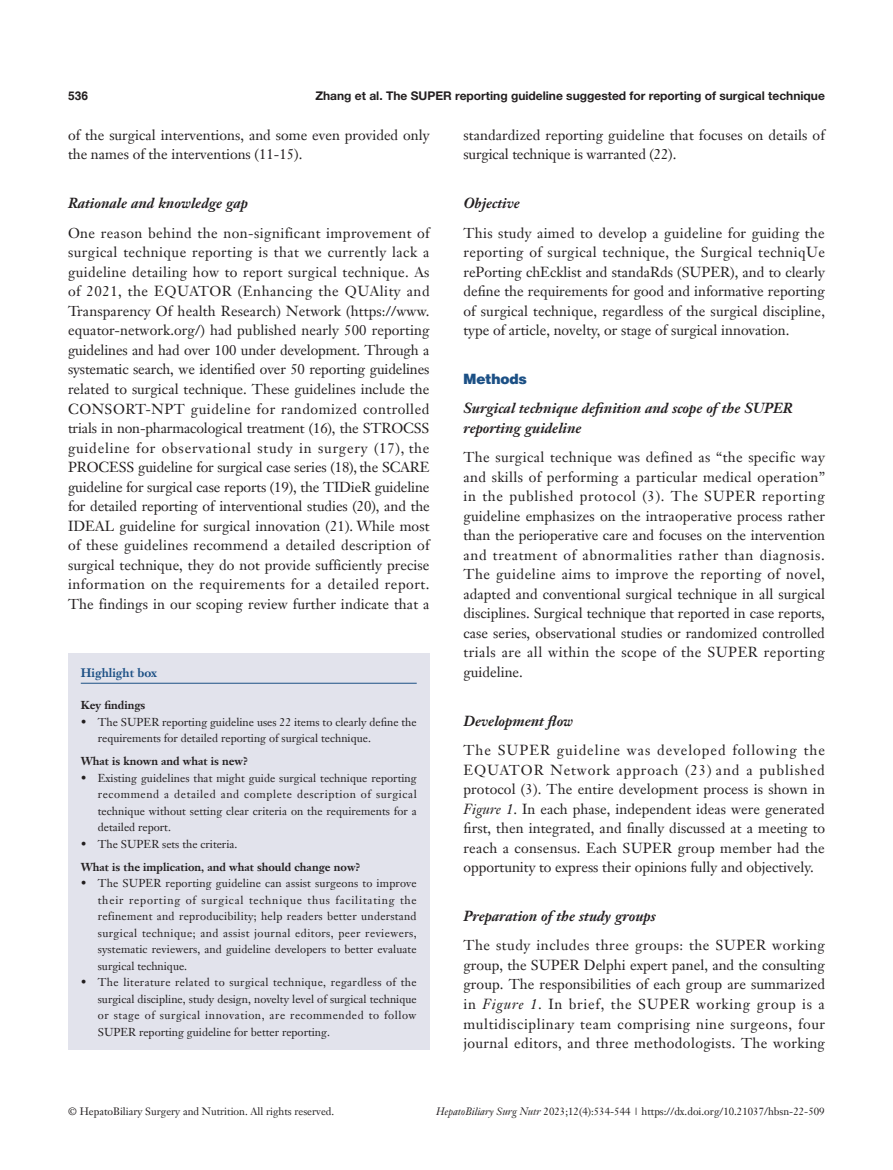
<style>
.page{position:relative;width:893px;height:1170px;background:#fff}
.page>*{position:absolute;margin:0;border:0;box-sizing:border-box;transform-origin:0 0}
.t1{font:14.25px/19.5px "Janson Text LT";color:#231f20;text-align:justify}
._2ji-6_5{font:italic 700 14.25px "Janson Text LT";color:#231f20}
._2ji-zhengti{font:italic 700 14.25px/19.5px "Janson Text LT";color:#231f20}
._1ji-6_5{font:900 14.25px "Helvetica";color:#1c5085}
.t2{font:700 12px "Helvetica Neue LT Pro";color:#231f20}
.Cite{font:700 12px "Janson Text LT";color:#1c5085}
.t3{font:700 12px "Helvetica";color:#231f20}
.box-zhengwen{font:11.25px/16.5px "Janson Text LT";letter-spacing:.005em;color:#231f20;text-align:justify}
.box-zhengwen-1_5mm{font:11.25px/16.5px "Janson Text LT";color:#231f20}
.box-biaoti{font:700 11.25px "Janson Text LT";color:#231f20}
.t4{font:10.5px "Janson Text LT";color:#231f20}
.s1{font-style:italic}
</style>
<div class="page">
<div style="left:68px;top:653px;width:361px;height:396px;background:#e2e3ec"></div>
<hr style="left:81px;top:682px;width:336px;height:1px;background:#1c5085">
<p class="t3" style="left:68px;top:88px;width:22px">536</p>
<p class="t2" style="left:315px;top:88px;width:511px">Zhang et al. The SUPER reporting guideline suggested for reporting of surgical technique</p>
<p class="t1" style="left:68px;top:125px;width:363px">of the surgical interventions, and some even provided only the names of the interventions (11-15).</p>
<p class="_2ji-6_5" style="left:68px;top:194px;width:182px">Rationale and knowledge gap</p>
<p class="t1" style="left:68px;top:223px;width:363px">One reason behind the non-significant improvement of surgical technique reporting is that we currently lack a guideline detailing how to report surgical technique. As of 2021, the EQUATOR (Enhancing the QUAlity and Transparency Of health Research) Network (https://www. equator-network.org/) had published nearly 500 reporting guidelines and had over 100 under development. Through a systematic search, we identified over 50 reporting guidelines related to surgical technique. These guidelines include the CONSORT-NPT guideline for randomized controlled trials in non-pharmacological treatment (16), the STROCSS guideline for observational study in surgery (17), the PROCESS guideline for surgical case series (18),the SCARE guideline for surgical case reports (19), the TIDieR guideline for detailed reporting of interventional studies (20), and the IDEAL guideline for surgical innovation (21). While most of these guidelines recommend a detailed description of surgical technique, they do not provide sufficiently precise information on the requirements for a detailed report.<br>The findings in our scoping review further indicate that a</p>
<p class="Cite" style="left:81px;top:665px;width:78px">Highlight box</p>
<p class="box-biaoti" style="left:81px;top:698px;width:66px">Key findings</p>
<p class="box-zhengwen-1_5mm" style="left:98px;top:713px;width:320px;text-indent:-17px">• The SUPER reporting guideline uses 22 items to clearly define the requirements for detailed reporting of surgical technique.</p>
<p class="box-biaoti" style="left:81px;top:754px;width:169px">What is known and what is new?</p>
<p class="box-zhengwen" style="left:98px;top:769px;width:321px;text-indent:-17px">• Existing guidelines that might guide surgical technique reporting recommend a detailed and complete description of surgical technique without setting clear criteria on the requirements for a detailed report.</p>
<p class="box-zhengwen-1_5mm" style="left:81px;top:835px;width:158px">• The SUPER sets the criteria.</p>
<p class="box-biaoti" style="left:81px;top:859px;width:281px">What is the implication, and what should change now?</p>
<p class="box-zhengwen" style="left:98px;top:874px;width:321px;text-indent:-17px">• The SUPER reporting guideline can assist surgeons to improve their reporting of surgical technique thus facilitating the refinement and reproducibility; help readers better understand surgical technique; and assist journal editors, peer reviewers, systematic reviewers, and guideline developers to better evaluate surgical technique.</p>
<p class="box-zhengwen-1_5mm" style="left:98px;top:973px;width:320px;text-align:justify;text-indent:-17px">• The literature related to surgical technique, regardless of the surgical discipline, study design, novelty level of surgical technique or stage of surgical innovation, are recommended to follow SUPER reporting guideline for better reporting.</p>
<p class="t1" style="left:463px;top:125px;width:363px">standardized reporting guideline that focuses on details of surgical technique is warranted (22).</p>
<p class="_2ji-6_5" style="left:463px;top:194px;width:58px">Objective</p>
<p class="t1" style="left:463px;top:223px;width:363px">This study aimed to develop a guideline for guiding the reporting of surgical technique, the Surgical techniqUe rePorting chEcklist and standaRds (SUPER), and to clearly define the requirements for good and informative reporting of surgical technique, regardless of the surgical discipline, type of article, novelty, or stage of surgical innovation.</p>
<p class="_1ji-6_5" style="left:463px;top:370px;width:65px">Methods</p>
<p class="_2ji-zhengti" style="left:463px;top:398px;width:330px">Surgical technique definition and scope of the SUPER reporting guideline</p>
<p class="t1" style="left:463px;top:447px;width:363px">The surgical technique was defined as “the specific way and skills of performing a particular medical operation” in the published protocol (3). The SUPER reporting guideline emphasizes on the intraoperative process rather than the perioperative care and focuses on the intervention and treatment of abnormalities rather than diagnosis.<br>The guideline aims to improve the reporting of novel, adapted and conventional surgical technique in all surgical disciplines. Surgical technique that reported in case reports, case series, observational studies or randomized controlled trials are all within the scope of the SUPER reporting guideline.</p>
<p class="_2ji-6_5" style="left:463px;top:711px;width:111px">Development flow</p>
<p class="t1" style="left:463px;top:740px;width:363px">The SUPER guideline was developed following the EQUATOR Network approach (23) and a published protocol (3). The entire development process is shown in <span class="s1">Figure 1</span>. In each phase, independent ideas were generated first, then integrated, and finally discussed at a meeting to reach a consensus. Each SUPER group member had the opportunity to express their opinions fully and objectively.</p>
<p class="_2ji-6_5" style="left:463px;top:906px;width:194px">Preparation of the study groups</p>
<p class="t1" style="left:463px;top:935px;width:363px">The study includes three groups: the SUPER working group, the SUPER Delphi expert panel, and the consulting group. The responsibilities of each group are summarized in <span class="s1">Figure 1</span>. In brief, the SUPER working group is a multidisciplinary team comprising nine surgeons, four journal editors, and three methodologists. The working</p>
<p class="t4" style="left:68px;top:1104px;width:268px">© HepatoBiliary Surgery and Nutrition. All rights reserved.</p>
<p class="t4" style="left:436px;top:1104px;width:390px"><span class="s1">HepatoBiliary Surg Nutr</span> 2023;12(4):534-544 | https://dx.doi.org/10.21037/hbsn-22-509</p>
</div>
